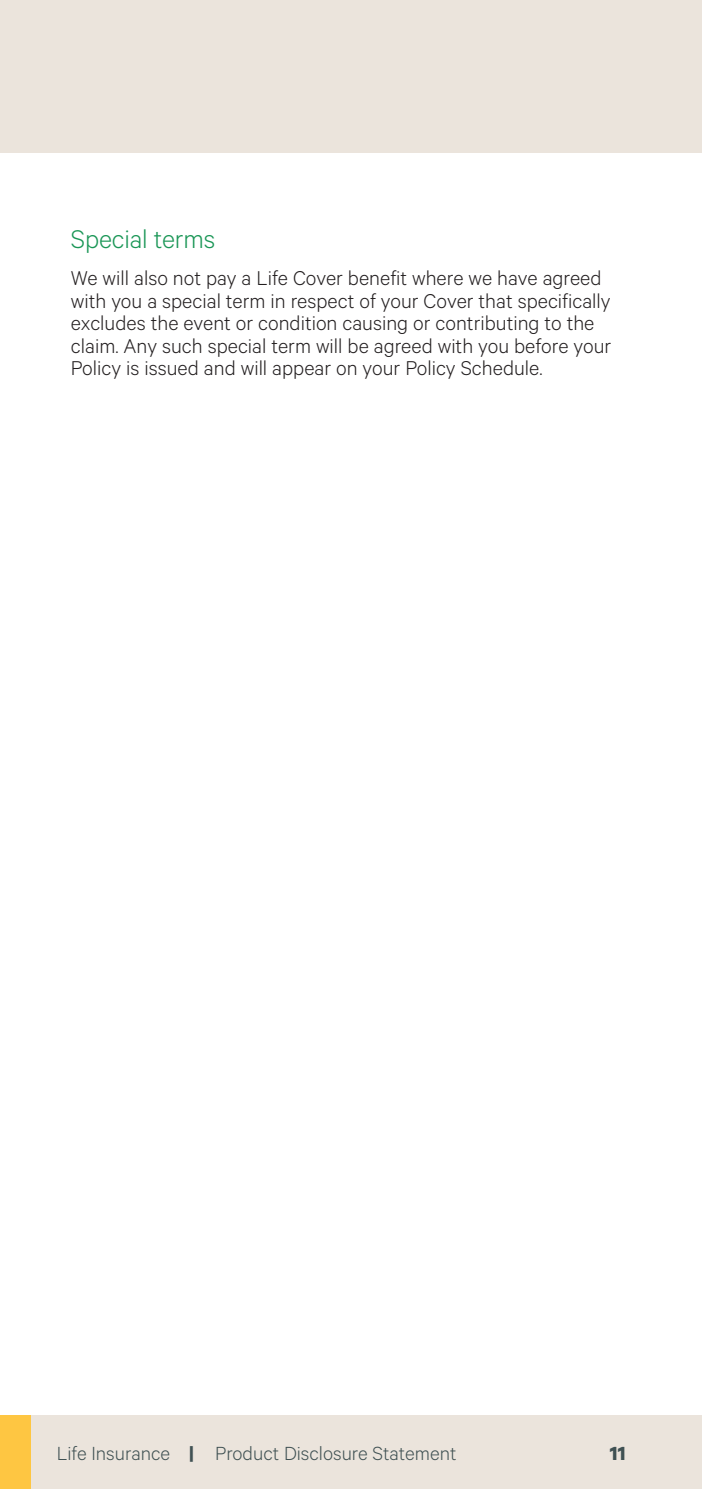
<style>
.page{position:relative;width:702px;height:1489px;background:#fff}
.page>*{position:absolute;margin:0;border:0;box-sizing:border-box;transform-origin:0 0}
.GREEN_SUB_HEAD{font:300 28.75px "Calibre";letter-spacing:-.005em;color:#1a9656}
.MAIN_BODY{font:300 22.5px/22.5px "Calibre";color:#231f20}
.t1{font:300 21.5px "Calibre";color:#405153}
.t2{font:700 21.5px "Calibre";color:#405153}
.s1{font-weight:700}
</style>
<div class="page">
<div style="left:0;top:0;width:702px;height:153px;background:#ebe4dc"></div>
<div style="left:0;top:1414px;width:702px;height:74px;background:#ebe4dc"></div>
<div style="left:0;top:1414px;width:30px;height:74px;background:#fec642"></div>
<hr style="left:0;top:1414px;width:1px;height:74px;background:#ebe4dc">
<p class="GREEN_SUB_HEAD" style="left:71px;top:223px;width:146px">Special terms</p>
<p class="MAIN_BODY" style="left:71px;top:266px;width:542px">We will also not pay a Life Cover benefit where we have agreed with you a special term in respect of your Cover that specifically excludes the event or condition causing or contributing to the claim. Any such special term will be agreed with you before your Policy is issued and will appear on your Policy Schedule.</p>
<p class="t1" style="left:57px;top:1440px;width:401px">Life Insurance <span class="s1">|</span> Product Disclosure Statement</p>
<p class="t2" style="left:609px;top:1439px;width:17px">11</p>
</div>
